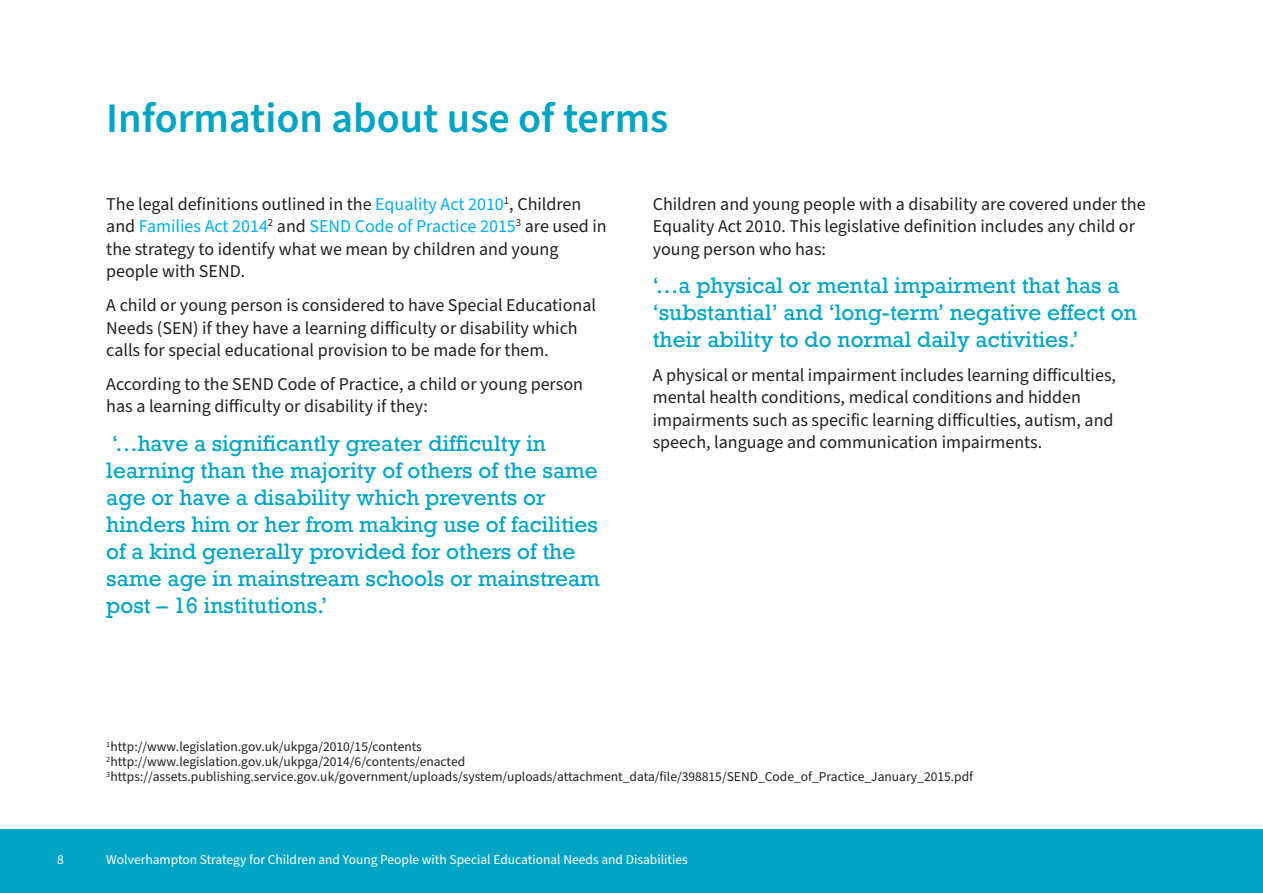
<style>
.page{position:relative;width:1263px;height:893px;background:#fff}
.page>*{position:absolute;margin:0;border:0;box-sizing:border-box;transform-origin:0 0}
.t1{font:600 42px "Source Sans Pro";color:#00a5c6}
.t2{font:21px/27px "Rockwell";color:#00a5c6}
.t3{font:18px/22.5px "Source Sans Pro";color:#231f20}
.t4{font:13.5px "Source Sans Pro";color:#231f20}
.t5{font:13.5px "Source Sans Pro";color:#fff}
.s1{color:#00aeef}
</style>
<div class="page">
<div style="left:0;top:829px;width:1263px;height:64px;background:#00a5c6"></div>
<p class="t1" style="left:106px;top:102px;width:564px">Information about use of terms</p>
<p class="t3" style="left:106px;top:194px;width:502px">The legal definitions outlined in the <span class="s1">Equality Act 2010</span><sup>1</sup>, Children and <span class="s1">Families Act 2014</span><sup>2</sup> and <span class="s1">SEND Code of Practice 2015</span><sup>3</sup> are used in the strategy to identify what we mean by children and young people with SEND.</p>
<p class="t3" style="left:106px;top:295px;width:491px">A child or young person is considered to have Special Educational<br>Needs (SEN) if they have a learning difficulty or disability which calls for special educational provision to be made for them.</p>
<p class="t3" style="left:106px;top:374px;width:478px">According to the SEND Code of Practice, a child or young person has a learning difficulty or disability if they:</p>
<p class="t2" style="left:106px;top:433px;width:495px">‘…have a significantly greater difficulty in learning than the majority of others of the same age or have a disability which prevents or hinders him or her from making use of facilities of a kind generally provided for others of the same age in mainstream schools or mainstream post – 16 institutions.’</p>
<p class="t3" style="left:653px;top:194px;width:494px">Children and young people with a disability are covered under the<br>Equality Act 2010. This legislative definition includes any child or young person who has:</p>
<p class="t2" style="left:653px;top:276px;width:486px">‘…a physical or mental impairment that has a ‘substantial’ and ‘long-term’ negative effect on their ability to do normal daily activities.’</p>
<p class="t3" style="left:653px;top:365px;width:465px">A physical or mental impairment includes learning difficulties, mental health conditions, medical conditions and hidden impairments such as specific learning difficulties, autism, and speech, language and communication impairments.</p>
<p class="t4" style="left:106px;top:742px;width:317px"><sup>1</sup>http://www.legislation.gov.uk/ukpga/2010/15/contents</p>
<p class="t4" style="left:106px;top:757px;width:360px"><sup>2</sup>http://www.legislation.gov.uk/ukpga/2014/6/contents/enacted</p>
<p class="t4" style="left:106px;top:772px;width:868px"><sup>3</sup>https://assets.publishing.service.gov.uk/government/uploads/system/uploads/attachment_data/file/398815/SEND_Code_of_Practice_January_2015.pdf</p>
<p class="t5" style="left:57px;top:855px;width:8px">8</p>
<p class="t5" style="left:106px;top:855px;width:583px">Wolverhampton Strategy for Children and Young People with Special Educational Needs and Disabilities</p>
</div>
